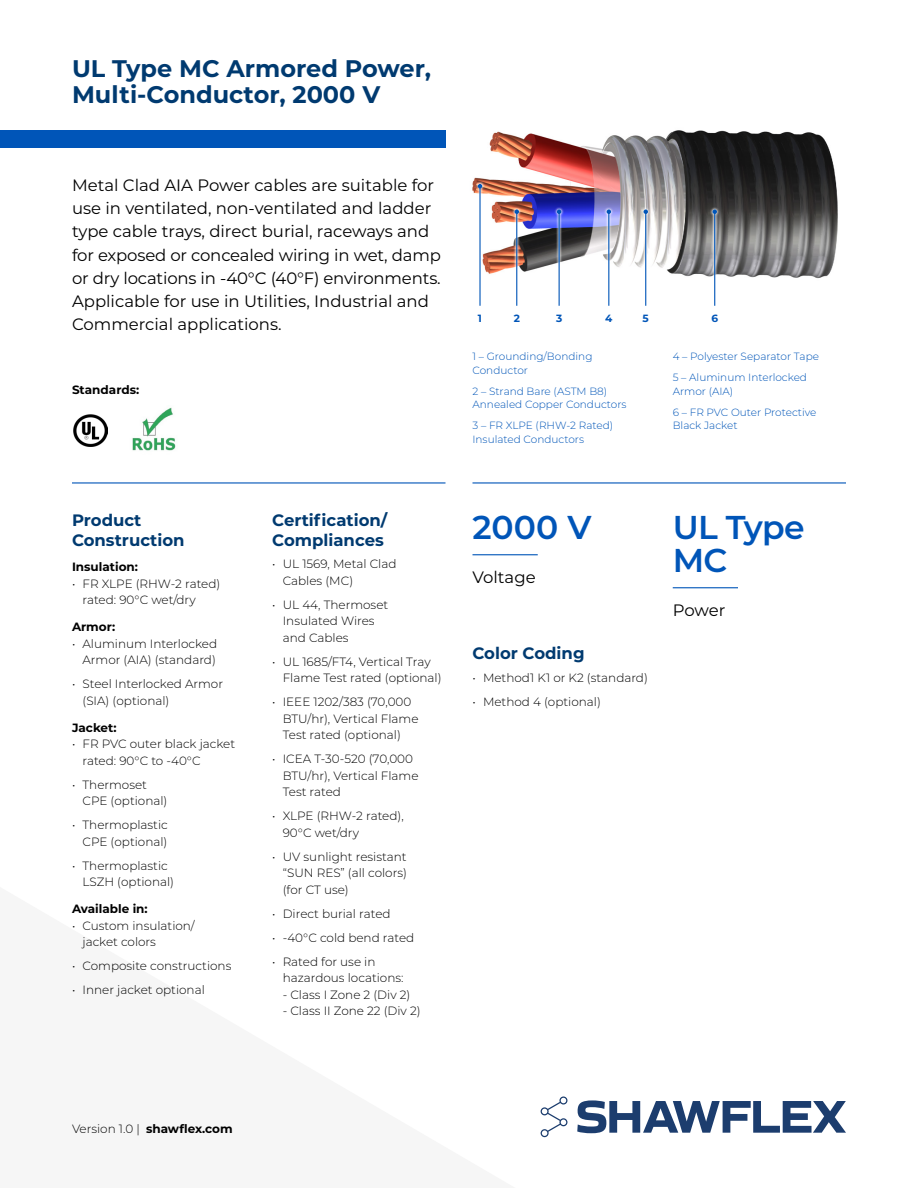
<style>
.page{position:relative;width:918px;height:1188px;background:#fff}
.page>*{position:absolute;margin:0;border:0;box-sizing:border-box;transform-origin:0 0}
.t1{font:600 33px/33px "Montserrat";letter-spacing:-.02em;color:#0055b8}
.t2{font:700 24px/25.5px "Montserrat";color:#003a70}
.t3{font:16.5px/23.2px "Montserrat";color:#000}
.t4{font:700 16.5px/19.5px "Montserrat";color:#003a70}
.t5{font:300 12px/16.5px "Montserrat";color:#000}
.t6{font:700 12px "Montserrat";color:#000}
.t7{font:300 10.5px/13.5px "Montserrat";color:#0055b8}
.t8{font:700 10.5px "Montserrat";color:#0055b8}
.s1{font-weight:300}
</style>
<div class="page">
<div style="left:0;top:130px;width:446px;height:18px;background:#0055b8"></div>
<svg style="left:541px;top:1096px;width:26px;height:41px"></svg>
<svg style="left:577px;top:1100px;width:269px;height:33px"></svg>
<img style="left:132px;top:407px;width:44px;height:44px">
<img style="left:74px;top:414px;width:34px;height:33px">
<img style="left:472px;top:130px;width:366px;height:149px">
<svg style="left:554px;top:207px;width:11px;height:99px"></svg>
<hr style="left:559px;top:212px;width:1px;height:94px;background:#0055b8">
<svg style="left:557px;top:209px;width:4px;height:5px"></svg>
<svg style="left:604px;top:207px;width:10px;height:99px"></svg>
<hr style="left:608px;top:212px;width:1px;height:94px;background:#0055b8">
<svg style="left:607px;top:209px;width:4px;height:5px"></svg>
<svg style="left:640px;top:207px;width:11px;height:99px"></svg>
<hr style="left:645px;top:212px;width:1px;height:94px;background:#0055b8">
<svg style="left:644px;top:209px;width:4px;height:5px"></svg>
<svg style="left:709px;top:207px;width:11px;height:99px"></svg>
<hr style="left:714px;top:212px;width:1px;height:94px;background:#0055b8">
<svg style="left:712px;top:209px;width:5px;height:5px"></svg>
<svg style="left:511px;top:207px;width:11px;height:99px"></svg>
<hr style="left:516px;top:212px;width:1px;height:94px;background:#0055b8">
<svg style="left:515px;top:209px;width:4px;height:5px"></svg>
<div style="left:475px;top:181px;width:10px;height:128px;background:#fff"></div>
<hr style="left:479px;top:186px;width:2px;height:120px;background:#0055b8">
<svg style="left:478px;top:184px;width:4px;height:4px"></svg>
<hr style="left:472px;top:554px;width:66px;height:1px;background:#0055b8">
<hr style="left:673px;top:587px;width:65px;height:1px;background:#0055b8">
<hr style="left:472px;top:482px;width:374px;height:2px;background:#0055b8">
<hr style="left:72px;top:482px;width:374px;height:2px;background:#0055b8">
<h2 class="t2" style="left:72px;top:55px;width:361px">UL Type MC Armored Power,<br>Multi-Conductor, 2000 V</h2>
<p class="t3" style="left:72px;top:173px;width:370px">Metal Clad AIA Power cables are suitable for use in ventilated, non-ventilated and ladder type cable trays, direct burial, raceways and for exposed or concealed wiring in wet, damp or dry locations in -40°C (40°F) environments.<br>Applicable for use in Utilities, Industrial and Commercial applications.</p>
<p class="t6" style="left:72px;top:381px;width:69px">Standards:</p>
<h3 class="t4" style="left:72px;top:510px;width:114px">Product<br>Construction</h3>
<p class="t6" style="left:72px;top:559px;width:67px">Insulation:</p>
<p class="t5" style="left:82px;top:575px;width:139px;text-indent:-10px">• FR XLPE (RHW-2 rated) rated: 90°C wet/dry</p>
<p class="t6" style="left:72px;top:619px;width:45px">Armor:</p>
<p class="t5" style="left:72px;top:635px;width:147px;text-align:right">• Aluminum Interlocked<br>Armor (AIA) (standard)</p>
<p class="t5" style="left:82px;top:676px;width:142px;text-indent:-10px">• Steel Interlocked Armor (SIA) (optional)</p>
<p class="t6" style="left:72px;top:719px;width:46px">Jacket:</p>
<p class="t5" style="left:82px;top:736px;width:154px;text-indent:-10px">• FR PVC outer black jacket rated: 90°C to -40°C</p>
<p class="t5" style="left:82px;top:776px;width:86px;text-indent:-10px">• Thermoset<br>CPE (optional)</p>
<p class="t5" style="left:72px;top:817px;width:97px;text-align:right">• Thermoplastic<br>CPE (optional)</p>
<p class="t5" style="left:82px;top:857px;width:93px;text-indent:-10px">• Thermoplastic<br>LSZH (optional)</p>
<p class="t6" style="left:72px;top:901px;width:77px">Available in:</p>
<p class="t5" style="left:82px;top:917px;width:114px;text-indent:-10px">• Custom insulation/ jacket colors</p>
<p class="t5" style="left:72px;top:958px;width:161px">• Composite constructions</p>
<p class="t5" style="left:72px;top:982px;width:134px">• Inner jacket optional</p>
<h3 class="t4" style="left:272px;top:510px;width:117px">Certification/<br>Compliances</h3>
<p class="t5" style="left:283px;top:556px;width:115px;text-indent:-10px">• UL 1569, Metal Clad<br>Cables (MC)</p>
<p class="t5" style="left:283px;top:596px;width:107px;text-indent:-10px">• UL 44, Thermoset<br>Insulated Wires and Cables</p>
<p class="t5" style="left:283px;top:653px;width:160px;text-indent:-10px">• UL 1685/FT4, Vertical Tray<br>Flame Test rated (optional)</p>
<p class="t5" style="left:283px;top:694px;width:137px;text-indent:-10px">• IEEE 1202/383 (70,000<br>BTU/hr), Vertical Flame<br>Test rated (optional)</p>
<p class="t5" style="left:283px;top:751px;width:137px;text-indent:-10px">• ICEA T-30-520 (70,000<br>BTU/hr), Vertical Flame<br>Test rated</p>
<p class="t5" style="left:283px;top:808px;width:123px;text-indent:-10px">• XLPE (RHW-2 rated),<br>90°C wet/dry</p>
<p class="t5" style="left:283px;top:848px;width:126px;text-align:justify;text-indent:-10px">• UV sunlight resistant “SUN RES” (all colors) (for CT use)</p>
<p class="t5" style="left:272px;top:905px;width:120px">• Direct burial rated</p>
<p class="t5" style="left:272px;top:929px;width:144px">• -40°C cold bend rated</p>
<p class="t5" style="left:283px;top:953px;width:122px;text-indent:-10px">• Rated for use in hazardous locations:</p>
<p class="t5" style="left:283px;top:986px;width:129px">- Class I Zone 2 (Div 2)</p>
<p class="t5" style="left:283px;top:1003px;width:139px">- Class II Zone 22 (Div 2)</p>
<p class="t8" style="left:478px;top:311px;width:6px">1</p>
<p class="t8" style="left:514px;top:311px;width:8px">2</p>
<p class="t8" style="left:556px;top:311px;width:8px">3</p>
<p class="t8" style="left:605px;top:311px;width:9px">4</p>
<p class="t8" style="left:643px;top:311px;width:8px">5</p>
<p class="t8" style="left:711px;top:311px;width:8px">6</p>
<p class="t7" style="left:472px;top:350px;width:122px">1 – Grounding/Bonding<br>Conductor</p>
<p class="t7" style="left:472px;top:384px;width:156px">2 – Strand Bare (ASTM B8)<br>Annealed Copper Conductors</p>
<p class="t7" style="left:472px;top:419px;width:142px">3 – FR XLPE (RHW-2 Rated)<br>Insulated Conductors</p>
<p class="t7" style="left:673px;top:346px;width:148px;line-height:21px">4 – Polyester Separator Tape<br>5 – Aluminum Interlocked</p>
<p class="t7" style="left:673px;top:380px;width:145px;line-height:21px">Armor (AIA)<br>6 – FR PVC Outer Protective</p>
<p class="t7" style="left:673px;top:419px;width:66px">Black Jacket</p>
<h1 class="t1" style="left:472px;top:510px;width:120px">2000 V</h1>
<h3 class="t3" style="left:472px;top:565px;width:65px">Voltage</h3>
<h3 class="t4" style="left:472px;top:643px;width:114px">Color Coding</h3>
<p class="t5" style="left:472px;top:669px;width:177px">• Method1 K1 or K2 (standard)</p>
<p class="t5" style="left:472px;top:693px;width:130px">• Method 4 (optional)</p>
<h1 class="t1" style="left:673px;top:510px;width:133px">UL Type<br>MC</h1>
<h3 class="t3" style="left:673px;top:598px;width:54px">Power</h3>
<p class="t6" style="left:72px;top:1120px;width:162px"><span class="s1">Version 1.0 |</span> shawflex.com</p>
</div>
